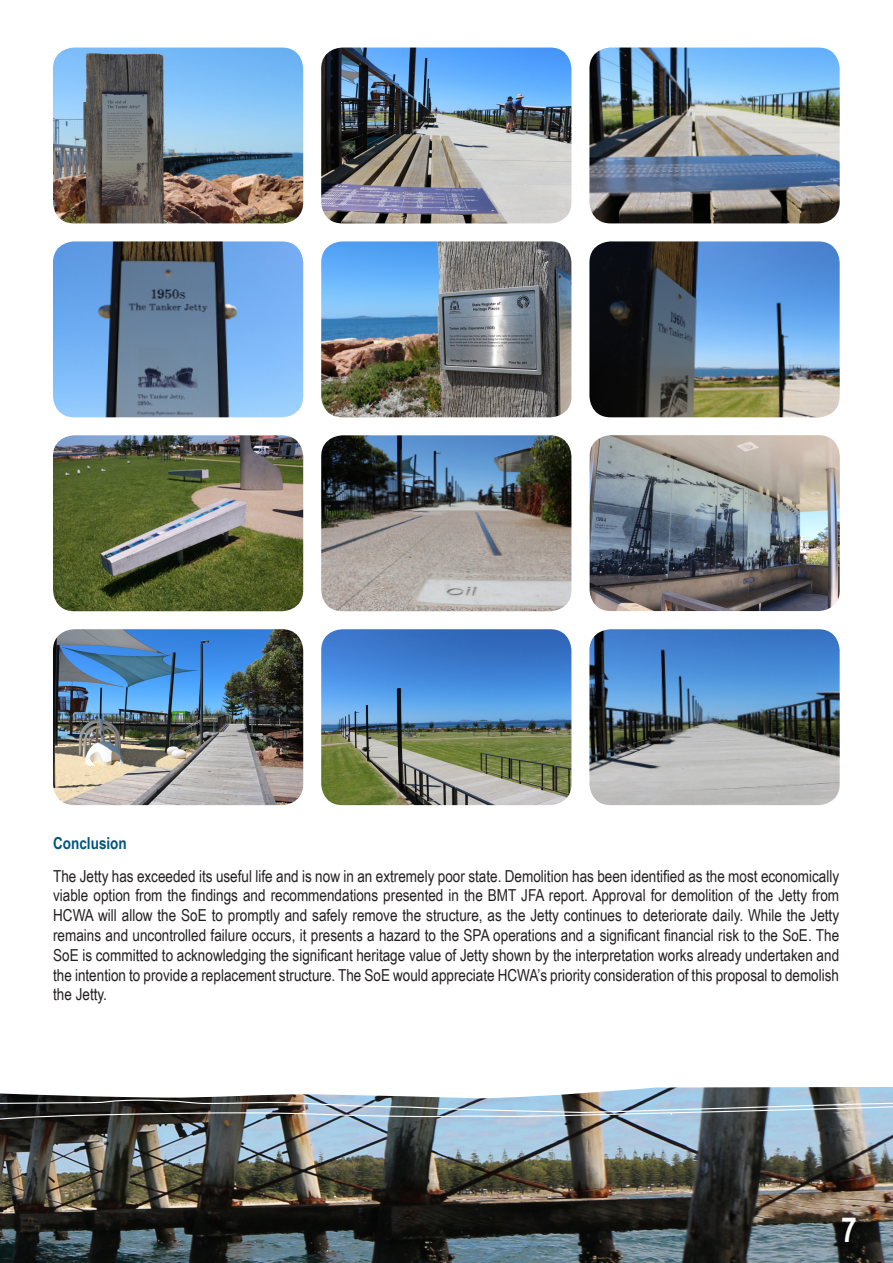
<style>
.page{position:relative;width:893px;height:1263px;background:#fff}
.page>*{position:absolute;margin:0;border:0;box-sizing:border-box;transform-origin:0 0}
.t1{font:700 34.5px "Arial Narrow";color:#fff}
.Body{font:16.5px/19.8px "Arial Narrow";color:#231f20;text-align:justify}
.Body-2{font:700 16.5px "Arial Narrow";color:#00567c}
</style>
<div class="page">
<img style="left:0;top:1087px;width:893px;height:176px">
<img style="left:0;top:1092px;width:893px;height:37px">
<img style="left:53px;top:48px;width:250px;height:175px">
<img style="left:321px;top:241px;width:250px;height:176px">
<img style="left:53px;top:435px;width:250px;height:176px">
<img style="left:589px;top:241px;width:251px;height:176px">
<img style="left:53px;top:241px;width:250px;height:176px">
<img style="left:589px;top:48px;width:251px;height:175px">
<img style="left:590px;top:435px;width:250px;height:176px">
<img style="left:321px;top:48px;width:250px;height:175px">
<img style="left:321px;top:435px;width:250px;height:176px">
<img style="left:53px;top:629px;width:250px;height:176px">
<img style="left:321px;top:629px;width:250px;height:176px">
<img style="left:589px;top:629px;width:251px;height:176px">
<p class="Body-2" style="left:53px;top:831px;width:75px">Conclusion</p>
<p class="Body" style="left:53px;top:865px;width:787px">The Jetty has exceeded its useful life and is now in an extremely poor state. Demolition has been identified as the most economically viable option from the findings and recommendations presented in the BMT JFA report. Approval for demolition of the Jetty from HCWA will allow the SoE to promptly and safely remove the structure, as the Jetty continues to deteriorate daily. While the Jetty remains and uncontrolled failure occurs, it presents a hazard to the SPA operations and a significant financial risk to the SoE. The SoE is committed to acknowledging the significant heritage value of Jetty shown by the interpretation works already undertaken and the intention to provide a replacement structure. The SoE would appreciate HCWA’s priority consideration of this proposal to demolish the Jetty.</p>
<h1 class="t1" style="left:841px;top:1203px;width:17px">7</h1>
</div>
